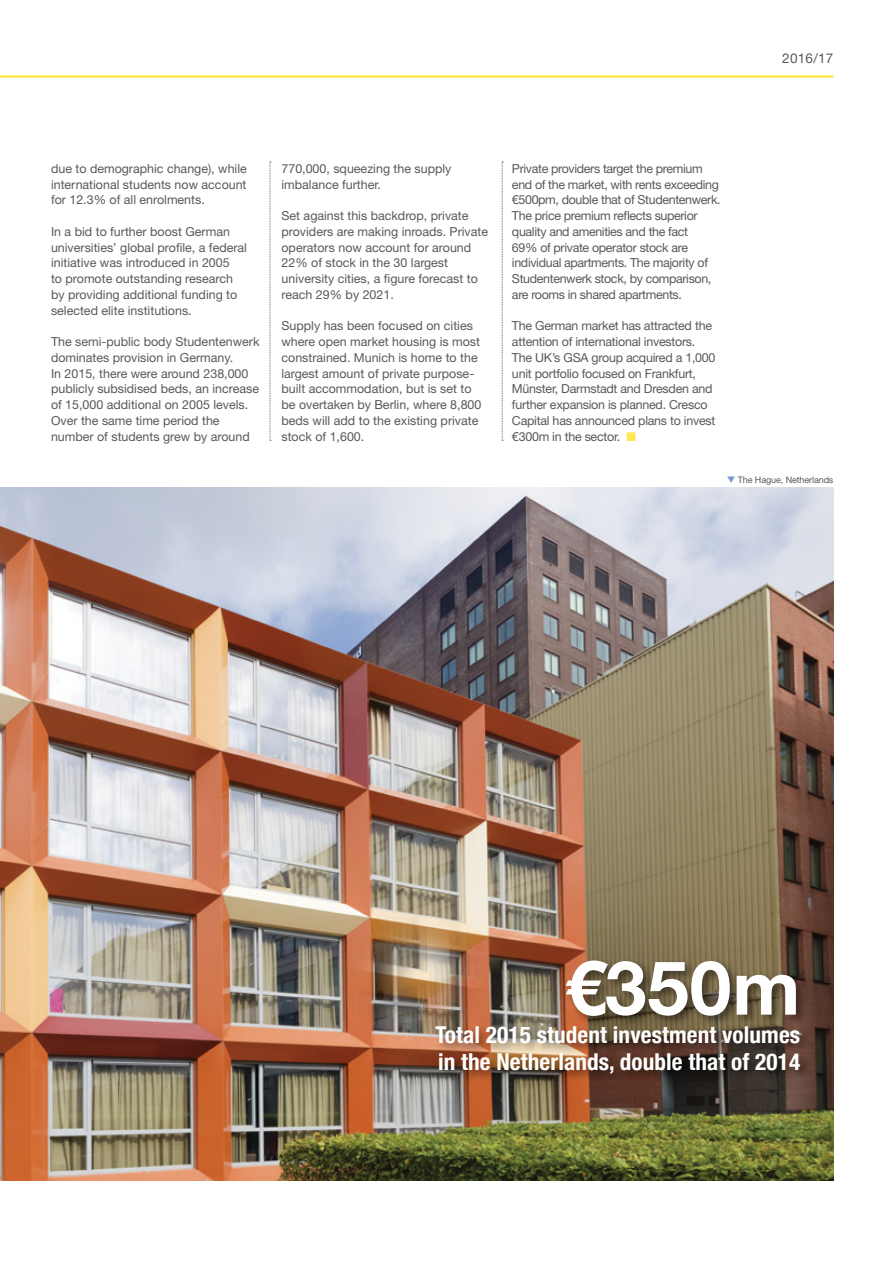
<style>
.page{position:relative;width:893px;height:1263px;background:#fff}
.page>*{position:absolute;margin:0;border:0;box-sizing:border-box;transform-origin:0 0}
.t1{font:700 75px "Helvetica Neue LT Std";color:#fff}
.t2{font:700 condensed 23.25px "Helvetica Neue";letter-spacing:.005em;color:#fff}
.t3{font:13.5px "Helvetica Neue LT Std";letter-spacing:.02em;color:#58595b}
.t4{font:12.45px/15.8px "Helvetica Neue LT Std";color:#58595b}
.t5{font:12.45px/15.8px "Helvetica Neue LT Std";letter-spacing:-.03em;color:#58595b}
.t6{font:12.45px/15.8px "Helvetica Neue LT Std";letter-spacing:-.02em;color:#58595b}
.t7{font:9px "Helvetica Neue LT Std";letter-spacing:-.01em;color:#58595b}
.s1{color:#ffe850}
.s2{color:#739dd2}
</style>
<div class="page">
<hr style="left:0;top:75px;width:833px;height:3px;background:#ffe850">
<svg style="left:270px;top:162px;width:1px;height:279px"></svg>
<svg style="left:502px;top:162px;width:1px;height:279px"></svg>
<img style="left:0;top:488px;width:833px;height:693px">
<div style="left:432px;top:957px;width:380px;height:129px;background:#000;opacity:.5"></div>
<p class="t3" style="left:782px;top:50px;width:53px">2016/17</p>
<p class="t4" style="left:51px;top:160px;width:197px;text-align:justify">due to demographic change), while international students now account for 12.3% of all enrolments.</p>
<p class="t4" style="left:51px;top:223px;width:197px">In a bid to further boost German universities’ global profile, a federal initiative was introduced in 2005<br>to promote outstanding research by providing additional funding to selected elite institutions.</p>
<p class="t4" style="left:51px;top:334px;width:210px">The semi-public body Studentenwerk dominates provision in Germany.<br>In 2015, there were around 238,000 publicly subsidised beds, an increase of 15,000 additional on 2005 levels.<br>Over the same time period the number of students grew by around</p>
<p class="t4" style="left:281px;top:160px;width:171px">770,000, squeezing the supply imbalance further.</p>
<p class="t4" style="left:281px;top:208px;width:208px">Set against this backdrop, private providers are making inroads. Private operators now account for around<br>22% of stock in the 30 largest university cities, a figure forecast to reach 29% by 2021.</p>
<p class="t4" style="left:281px;top:318px;width:201px">Supply has been focused on cities where open market housing is most constrained. Munich is home to the largest amount of private purpose&shy;built accommodation, but is set to be overtaken by Berlin, where 8,800 beds will add to the existing private stock of 1,600.</p>
<p class="t5" style="left:512px;top:160px;width:210px">Private providers target the premium end of the market, with rents exceeding €500pm, double that of Studentenwerk.<br>The price premium reflects superior quality and amenities and the fact<br>69% of private operator stock are individual apartments. The majority of Studentenwerk stock, by comparison, are rooms in shared apartments.</p>
<p class="t6" style="left:512px;top:318px;width:205px">The German market has attracted the attention of international investors.<br>The UK’s GSA group acquired a 1,000 unit portfolio focused on Frankfurt, Münster, Darmstadt and Dresden and further expansion is planned. Cresco Capital has announced plans to invest €300m in the sector. <span class="s1">■</span></p>
<p class="t7" style="left:727px;top:475px;width:108px"><span class="s2">❑</span> The Hague, Netherlands</p>
<h1 class="t1" style="left:565px;top:941px;width:237px">€350m</h1>
<h2 class="t2" style="left:438px;top:1043px;width:364px">in the Netherlands, double that of 2014</h2>
<h2 class="t2" style="left:435px;top:1015px;width:366px">Total 2015 student investment volumes</h2>
</div>
